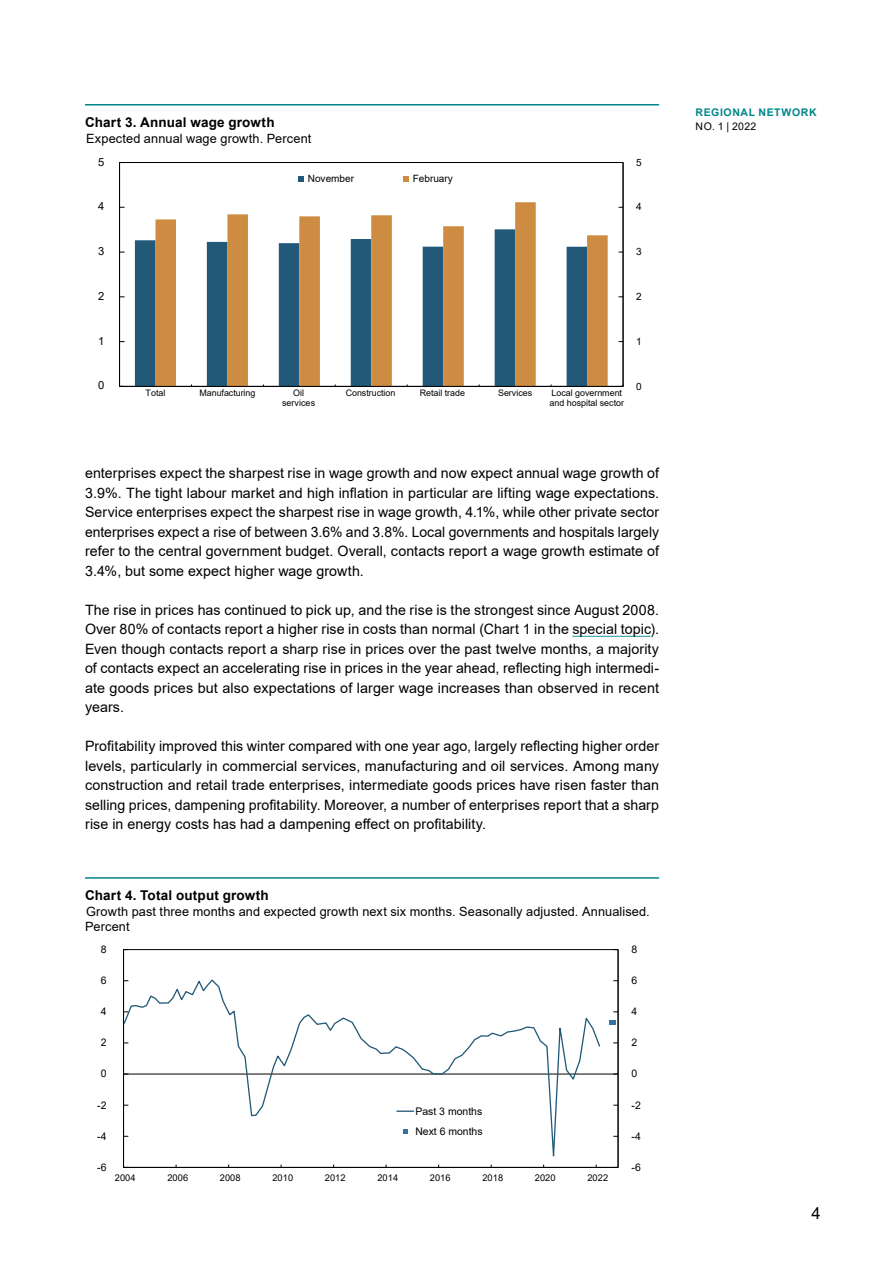
<style>
.page{position:relative;width:893px;height:1263px;background:#fff}
.page>*{position:absolute;margin:0;border:0;box-sizing:border-box;transform-origin:0 0}
.t1{font:16.5px "Arial";color:#000}
.Brtekst{font:14.25px/19.5px "Arial";letter-spacing:.005em;color:#000;text-align:justify}
.Figur_Tittel1{font:700 13.5px "Arial";letter-spacing:.015em;color:#000}
.Figur_Tittel2{font:12.75px/14.2px "Arial";letter-spacing:.01em;color:#000}
.t2{font:11.25px "Arial";color:#000}
.t3{font:10.5px/20.1px "Arial";color:#000}
.t4{font:700 10.5px "Arial";letter-spacing:.06em;color:#00868a}
.t5{font:10.05px "Arial";color:#000}
.t6{font:9.3px "Arial";color:#000}
.t7{font:9px/9.4px "Arial";letter-spacing:-.005em;color:#000;text-align:center}
</style>
<div class="page">
<hr style="left:85px;top:104px;width:574px;height:1px;background:#00868a">
<svg style="left:135px;top:229px;width:21px;height:157px;background:#376781"></svg>
<svg style="left:156px;top:202px;width:452px;height:184px"></svg>
<hr style="left:120px;top:162px;width:503px;height:1px;background:#000">
<hr style="left:623px;top:162px;width:1px;height:224px;background:#000">
<hr style="left:119px;top:162px;width:1px;height:224px;background:#000">
<hr style="left:120px;top:386px;width:503px;height:1px;background:#000">
<svg style="left:298px;top:176px;width:6px;height:5px"></svg>
<svg style="left:403px;top:176px;width:6px;height:5px"></svg>
<hr style="left:572px;top:636px;width:78px;height:1px;background:#21969c">
<hr style="left:85px;top:877px;width:574px;height:2px;background:#00868a">
<hr style="left:124px;top:1074px;width:494px;height:1px;background:#000">
<hr style="left:618px;top:949px;width:1px;height:218px;background:#000">
<hr style="left:123px;top:949px;width:1px;height:218px;background:#000">
<hr style="left:124px;top:1167px;width:494px;height:1px;background:#000">
<svg style="left:123px;top:978px;width:478px;height:190px"></svg>
<svg style="left:610px;top:1020px;width:6px;height:5px"></svg>
<svg style="left:397px;top:1110px;width:17px;height:2px"></svg>
<svg style="left:403px;top:1129px;width:5px;height:4px"></svg>
<p class="Figur_Tittel1" style="left:85px;top:113px;width:191px">Chart 3. Annual wage growth</p>
<p class="Figur_Tittel2" style="left:86px;top:131px;width:227px">Expected annual wage growth. Percent</p>
<p class="t2" style="left:98px;top:155px;width:8px">5</p>
<p class="t2" style="left:98px;top:199px;width:8px">4</p>
<p class="t5" style="left:308px;top:171px;width:48px">November</p>
<p class="t5" style="left:413px;top:171px;width:42px">February</p>
<p class="t5" style="left:636px;top:156px;width:7px">5</p>
<p class="t5" style="left:636px;top:200px;width:7px">4</p>
<p class="t2" style="left:98px;top:243px;width:8px">3</p>
<p class="t5" style="left:636px;top:245px;width:7px">3</p>
<p class="t2" style="left:98px;top:288px;width:8px">2</p>
<p class="t5" style="left:636px;top:290px;width:7px">2</p>
<p class="t2" style="left:98px;top:333px;width:8px">1</p>
<p class="t5" style="left:636px;top:334px;width:7px">1</p>
<p class="t2" style="left:98px;top:378px;width:8px">0</p>
<p class="t7" style="left:146px;top:388px;width:21px">Total</p>
<p class="t7" style="left:199px;top:388px;width:57px">Manufacturing</p>
<p class="t7" style="left:282px;top:388px;width:35px">Oil services</p>
<p class="t7" style="left:346px;top:388px;width:51px">Construction</p>
<p class="t7" style="left:420px;top:388px;width:47px">Retail trade</p>
<p class="t7" style="left:498px;top:388px;width:36px">Services</p>
<p class="t7" style="left:550px;top:388px;width:76px;text-align:left">Local government and hospital sector</p>
<p class="t5" style="left:636px;top:380px;width:7px">0</p>
<p class="Brtekst" style="left:85px;top:463px;width:576px">enterprises expect the sharpest rise in wage growth and now expect annual wage growth of 3.9%. The tight labour market and high inflation in particular are lifting wage expectations.<br>Service enterprises expect the sharpest rise in wage growth, 4.1%, while other private sector enterprises expect a rise of between 3.6% and 3.8%. Local governments and hospitals largely refer to the central government budget. Overall, contacts report a wage growth estimate of 3.4%, but some expect higher wage growth.</p>
<p class="Brtekst" style="left:85px;top:600px;width:576px">The rise in prices has continued to pick up, and the rise is the strongest since August 2008.<br>Over 80% of contacts report a higher rise in costs than normal (Chart 1 in the special topic).<br>Even though contacts report a sharp rise in prices over the past twelve months, a majority of contacts expect an accelerating rise in prices in the year ahead, reflecting high intermedi&shy;ate goods prices but also expectations of larger wage increases than observed in recent years.</p>
<p class="Brtekst" style="left:85px;top:736px;width:576px">Profitability improved this winter compared with one year ago, largely reflecting higher order levels, particularly in commercial services, manufacturing and oil services. Among many construction and retail trade enterprises, intermediate goods prices have risen faster than selling prices, dampening profitability. Moreover, a number of enterprises report that a sharp rise in energy costs has had a dampening effect on profitability.</p>
<p class="Figur_Tittel1" style="left:85px;top:886px;width:185px">Chart 4. Total output growth</p>
<p class="Figur_Tittel2" style="left:85px;top:905px;width:566px">Growth past three months and expected growth next six months. Seasonally adjusted. Annualised.<br>Percent</p>
<p class="t3" style="left:101px;top:939px;width:7px">8</p>
<p class="t3" style="left:632px;top:939px;width:7px">8</p>
<p class="t3" style="left:101px;top:970px;width:7px">6</p>
<p class="t3" style="left:632px;top:970px;width:7px">6</p>
<p class="t3" style="left:101px;top:1001px;width:7px">4</p>
<p class="t3" style="left:632px;top:1001px;width:7px">4</p>
<p class="t3" style="left:101px;top:1032px;width:7px">2</p>
<p class="t3" style="left:632px;top:1032px;width:7px">2</p>
<p class="t3" style="left:101px;top:1063px;width:7px">0</p>
<p class="t3" style="left:632px;top:1063px;width:7px">0</p>
<p class="t3" style="left:97px;top:1095px;width:11px">-2</p>
<p class="t3" style="left:97px;top:1126px;width:11px">-4</p>
<p class="t3" style="left:415px;top:1101px;width:69px">Past 3 months<br>Next 6 months</p>
<p class="t3" style="left:632px;top:1095px;width:11px">-2</p>
<p class="t3" style="left:632px;top:1126px;width:11px">-4</p>
<p class="t3" style="left:97px;top:1157px;width:11px">-6</p>
<p class="t3" style="left:632px;top:1157px;width:11px">-6</p>
<p class="t6" style="left:115px;top:1172px;width:22px">2004</p>
<p class="t6" style="left:167px;top:1172px;width:22px">2006</p>
<p class="t6" style="left:220px;top:1172px;width:22px">2008</p>
<p class="t6" style="left:272px;top:1172px;width:22px">2010</p>
<p class="t6" style="left:325px;top:1172px;width:22px">2012</p>
<p class="t6" style="left:377px;top:1172px;width:22px">2014</p>
<p class="t6" style="left:430px;top:1172px;width:22px">2016</p>
<p class="t6" style="left:482px;top:1172px;width:22px">2018</p>
<p class="t6" style="left:535px;top:1172px;width:22px">2020</p>
<p class="t6" style="left:587px;top:1172px;width:22px">2022</p>
<p class="t4" style="left:696px;top:105px;width:123px">REGIONAL NETWORK</p>
<p class="t3" style="left:696px;top:116px;width:62px">NO. 1 | 2022</p>
<p class="t1" style="left:811px;top:1202px;width:11px">4</p>
</div>
